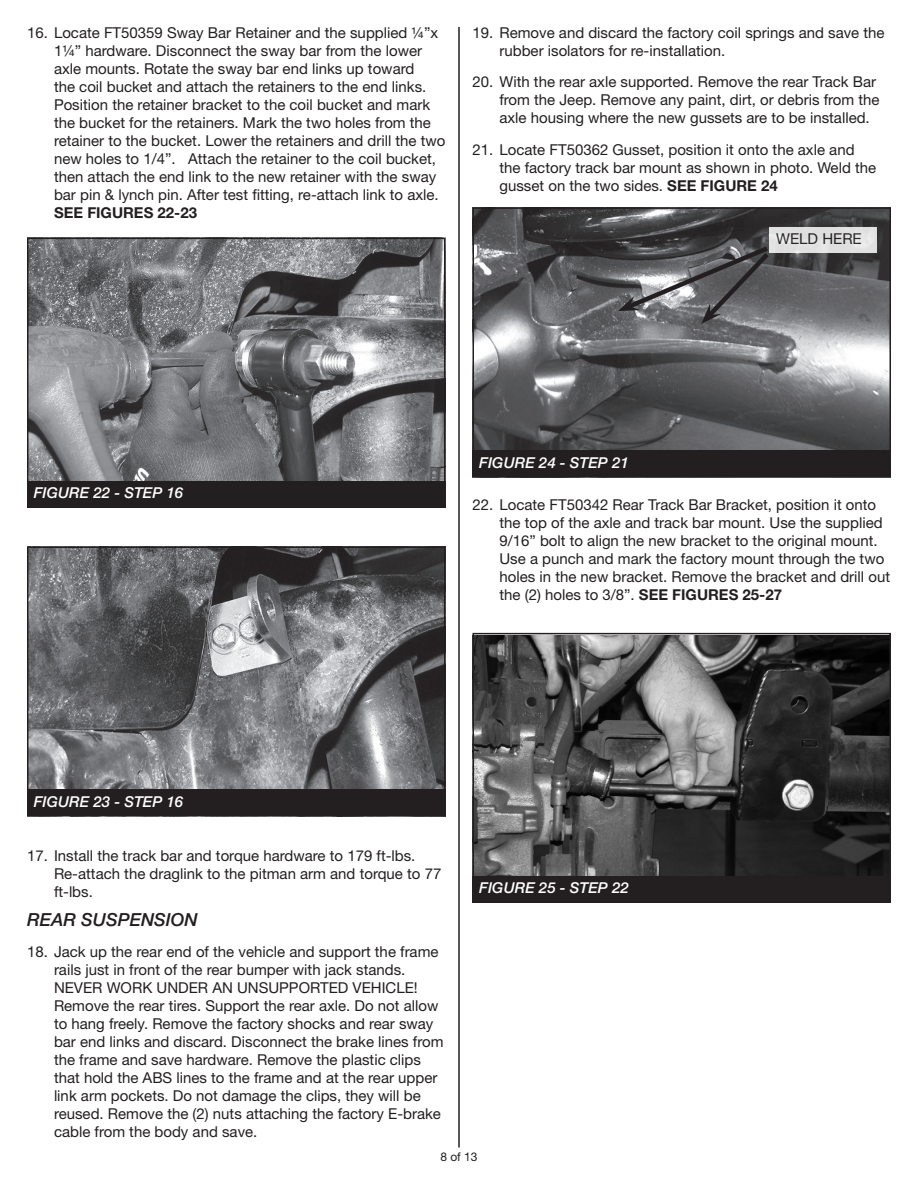
<style>
.page{position:relative;width:918px;height:1188px;background:#fff}
.page>*{position:absolute;margin:0;border:0;box-sizing:border-box;transform-origin:0 0}
.Instruction_-_Header{font:italic 500 18px "Helvetica Neue LT Std";color:#231f20}
.t1{font:15px/18px "Helvetica Neue LT Std";color:#231f20}
.t2{font:italic 500 15px "Helvetica Neue LT Std";color:#fff}
.t3{font:12px "Helvetica Neue LT Std";color:#231f20}
.s1{font-weight:700}
</style>
<div class="page">
<hr style="left:458px;top:27px;width:2px;height:1121px;background:#231f20">
<img style="left:30px;top:241px;width:413px;height:239px">
<div style="left:27px;top:238px;width:419px;height:270px;border:2px solid #231f20"></div>
<div style="left:27px;top:481px;width:419px;height:27px;background:#231f20"></div>
<img style="left:30px;top:549px;width:413px;height:240px">
<div style="left:27px;top:546px;width:419px;height:270px;border:2px solid #231f20"></div>
<div style="left:27px;top:789px;width:419px;height:27px;background:#231f20"></div>
<img style="left:475px;top:210px;width:413px;height:240px">
<div style="left:472px;top:207px;width:419px;height:270px;border:2px solid #231f20"></div>
<div style="left:472px;top:450px;width:419px;height:27px;background:#231f20"></div>
<div style="left:770px;top:227px;width:108px;height:26px;background:#e1e1e1"></div>
<svg style="left:618px;top:243px;width:155px;height:81px;background:#69696c"></svg>
<img style="left:475px;top:636px;width:413px;height:240px">
<div style="left:472px;top:633px;width:419px;height:270px;border:2px solid #231f20"></div>
<div style="left:472px;top:876px;width:419px;height:27px;background:#231f20"></div>
<p class="t1" style="left:54px;top:23px;width:393px;text-indent:-27px">16. Locate FT50359 Sway Bar Retainer and the supplied ¼”x 1¼” hardware. Disconnect the sway bar from the lower axle mounts. Rotate the sway bar end links up toward<br>the coil bucket and attach the retainers to the end links.<br>Position the retainer bracket to the coil bucket and mark the bucket for the retainers. Mark the two holes from the retainer to the bucket. Lower the retainers and drill the two new holes to 1/4”. Attach the retainer to the coil bucket, then attach the end link to the new retainer with the sway bar pin &amp; lynch pin. After test fitting, re-attach link to axle.<br><span class="s1">SEE FIGURES 22-23</span></p>
<p class="t1" style="left:500px;top:23px;width:387px;text-indent:-27px">19. Remove and discard the factory coil springs and save the rubber isolators for re-installation.</p>
<p class="t1" style="left:500px;top:73px;width:382px;text-indent:-27px">20. With the rear axle supported. Remove the rear Track Bar from the Jeep. Remove any paint, dirt, or debris from the axle housing where the new gussets are to be installed.</p>
<p class="t1" style="left:500px;top:140px;width:378px;text-indent:-27px">21. Locate FT50362 Gusset, position it onto the axle and the factory track bar mount as shown in photo. Weld the gusset on the two sides. <span class="s1">SEE FIGURE 24</span></p>
<p class="t1" style="left:776px;top:230px;width:87px">WELD HERE</p>
<p class="t2" style="left:34px;top:484px;width:151px">FIGURE 22 - STEP 16</p>
<p class="t2" style="left:479px;top:454px;width:151px">FIGURE 24 - STEP 21</p>
<p class="t1" style="left:500px;top:496px;width:392px;text-indent:-27px">22. Locate FT50342 Rear Track Bar Bracket, position it onto the top of the axle and track bar mount. Use the supplied 9/16” bolt to align the new bracket to the original mount.<br>Use a punch and mark the factory mount through the two holes in the new bracket. Remove the bracket and drill out the (2) holes to 3/8”. <span class="s1">SEE FIGURES 25-27</span></p>
<p class="t2" style="left:34px;top:793px;width:151px">FIGURE 23 - STEP 16</p>
<p class="t1" style="left:54px;top:847px;width:389px;text-indent:-27px">17. Install the track bar and torque hardware to 179 ft-lbs.<br>Re-attach the draglink to the pitman arm and torque to 77 ft-lbs.</p>
<p class="Instruction_-_Header" style="left:27px;top:909px;width:172px">REAR SUSPENSION</p>
<p class="t1" style="left:54px;top:943px;width:391px;text-indent:-27px">18. Jack up the rear end of the vehicle and support the frame rails just in front of the rear bumper with jack stands.<br>NEVER WORK UNDER AN UNSUPPORTED VEHICLE!<br>Remove the rear tires. Support the rear axle. Do not allow to hang freely. Remove the factory shocks and rear sway bar end links and discard. Disconnect the brake lines from the frame and save hardware. Remove the plastic clips that hold the ABS lines to the frame and at the rear upper link arm pockets. Do not damage the clips, they will be reused. Remove the (2) nuts attaching the factory E-brake cable from the body and save.</p>
<p class="t2" style="left:479px;top:879px;width:151px">FIGURE 25 - STEP 22</p>
<p class="t3" style="left:440px;top:1150px;width:39px">8 of 13</p>
</div>
